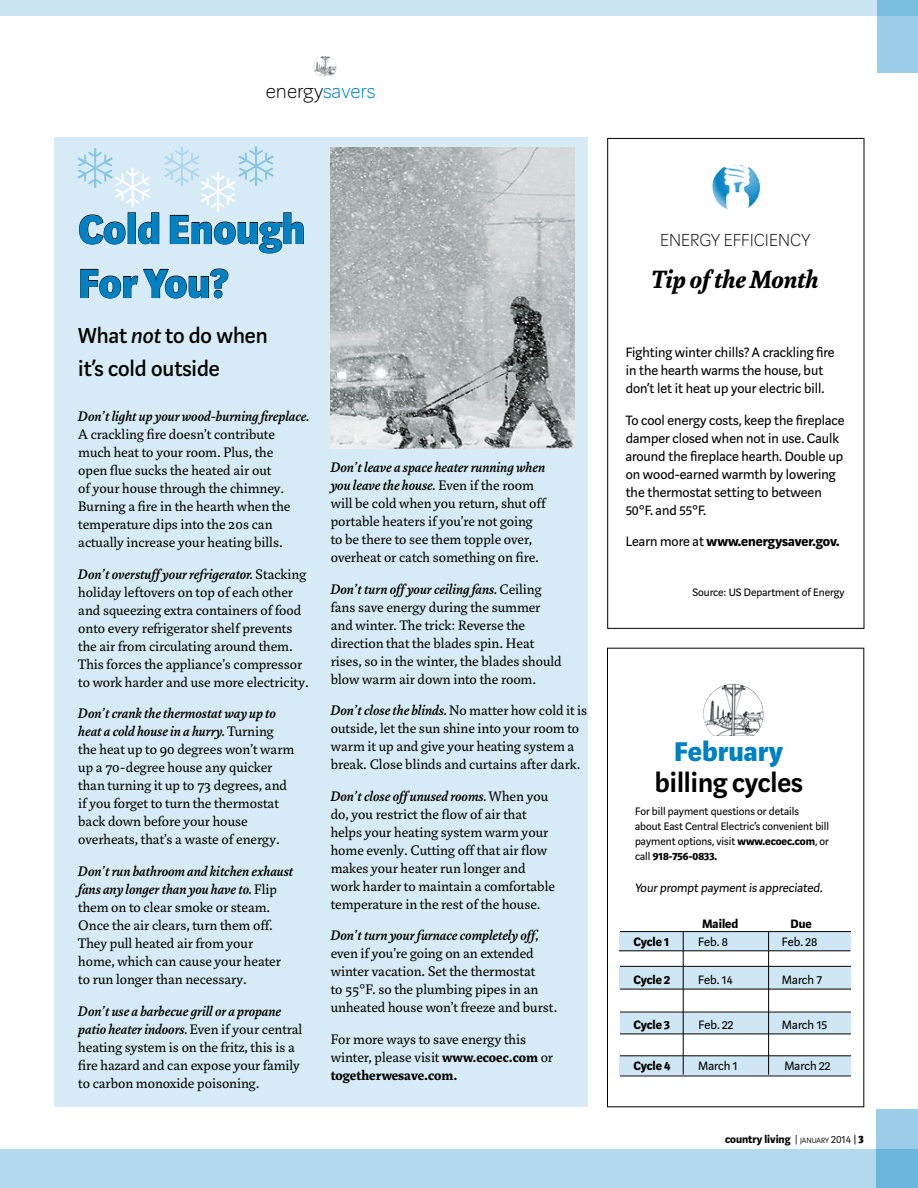
<style>
.page{position:relative;width:918px;height:1188px;background:#fff}
.page>*{position:absolute;margin:0;border:0;box-sizing:border-box;transform-origin:0 0}
.t1{font:57px "Zapf Dingbats ITC";color:#87c4e3}
.t2{font:800 45px/54px "Marat Sans";color:#0081c3}
.t3{font:600 30px "Marat Sans";color:#000}
.t4{font:800 30px "Marat Sans";color:#0081c3}
.t5{font:italic 700 27px "Marat Pro";color:#000}
.t6{font:500 24px/33px "Marat Sans";color:#000}
.t7{font:100 22.5px "Marat Sans";color:#000}
.t8{font:100 19.35px "Marat Sans";letter-spacing:.005em;color:#000}
.t9{font:15px/18px "Marat Pro";color:#000}
.t10{font:15px/18px "Marat Sans";color:#000}
.t11{font:italic 500 15px "Marat Pro";color:#000}
.t12{font:700 15px "Marat Sans";color:#000}
.t13{font:13.5px "Marat Sans";color:#000}
.t14{font:700 13.5px "Marat Sans";color:#000}
.t15{font:12px/15px "Marat Sans";color:#000}
.t16{font:700 12px "Marat Sans";color:#000}
.s1{color:#0081c3}
.s2{color:#fff}
.s3{color:#add7ec}
.s4{font-style:italic}
.s5{font-weight:500;font-style:italic}
.s6{font-weight:700}
.s7{font-weight:400}
.s8{font-weight:300}
.s9{font-weight:300;font-size:8.4px}
.s10{font-weight:900}
</style>
<div class="page">
<div style="left:54px;top:137px;width:533px;height:970px;background:#d6ebf5"></div>
<img style="left:331px;top:147px;width:244px;height:302px">
<div style="left:0;top:1150px;width:918px;height:38px;background:#b3d9ed"></div>
<img style="left:703px;top:684px;width:61px;height:52px">
<div style="left:619px;top:1056px;width:232px;height:19px;background:#cfe7f4"></div>
<div style="left:620px;top:1013px;width:230px;height:21px;background:#cfe7f4"></div>
<div style="left:619px;top:967px;width:232px;height:22px;background:#cfe7f4"></div>
<div style="left:619px;top:932px;width:232px;height:18px;background:#cfe7f4"></div>
<hr style="left:620px;top:931px;width:231px;height:1px;background:#000">
<hr style="left:620px;top:966px;width:231px;height:1px;background:#000">
<hr style="left:620px;top:989px;width:231px;height:1px;background:#000">
<hr style="left:620px;top:1012px;width:231px;height:1px;background:#000">
<hr style="left:620px;top:1034px;width:231px;height:1px;background:#000">
<hr style="left:620px;top:1056px;width:231px;height:1px;background:#000">
<hr style="left:620px;top:1076px;width:231px;height:1px;background:#000">
<hr style="left:683px;top:932px;width:1px;height:143px;background:#000">
<hr style="left:768px;top:931px;width:1px;height:144px;background:#000">
<img style="left:314px;top:56px;width:23px;height:20px">
<svg style="left:877px;top:1109px;width:41px;height:79px;background:#83c1e1"></svg>
<div style="left:0;top:0;width:918px;height:16px;background:#cce5f3"></div>
<svg style="left:877px;top:0;width:41px;height:73px;background:#93c9e5"></svg>
<div style="left:607px;top:648px;width:257px;height:459px;border:1px solid #000"></div>
<hr style="left:619px;top:950px;width:231px;height:1px;background:#000">
<div style="left:608px;top:138px;width:256px;height:491px;border:1px solid #000"></div>
<img style="left:712px;top:165px;width:48px;height:44px">
<svg style="left:79px;top:214px;width:47px;height:31px"></svg>
<div style="left:128px;top:212px;width:8px;height:32px;border:1px solid #000"></div>
<svg style="left:138px;top:212px;width:22px;height:33px"></svg>
<svg style="left:80px;top:268px;width:149px;height:31px"></svg>
<svg style="left:170px;top:212px;width:134px;height:42px"></svg>
<h3 class="t7" style="left:266px;top:80px;width:111px">energy<span class="s1">savers</span></h3>
<h1 class="t1" style="left:76px;top:140px;width:202px">❄<span class="s2">❄</span><span class="s3">❄</span> ❄</h1>
<h2 class="t2" style="left:78px;top:204px;width:228px">Cold Enough<br>For You?</h2>
<h3 class="t6" style="left:78px;top:319px;width:191px">What <span class="s4">not</span> to do when it’s cold outside</h3>
<p class="t11" style="left:78px;top:408px;width:233px">Don’t light up your wood-burning fireplace.</p>
<p class="t9" style="left:78px;top:426px;width:214px">A crackling fire doesn’t contribute much heat to your room. Plus, the open flue sucks the heated air out<br>of your house through the chimney.<br>Burning a fire in the hearth when the temperature dips into the 20s can actually increase your heating bills.</p>
<p class="t9" style="left:78px;top:565px;width:232px"><span class="s5">Don’t overstuff your refrigerator.</span> Stacking holiday leftovers on top of each other and squeezing extra containers of food onto every refrigerator shelf prevents the air from circulating around them.<br>This forces the appliance’s compressor to work harder and use more electricity.</p>
<p class="t9" style="left:78px;top:705px;width:218px"><span class="s5">Don’t crank the thermostat way up to heat a cold house in a hurry.</span> Turning the heat up to 90 degrees won’t warm up a 70-degree house any quicker than turning it up to 73 degrees, and if you forget to turn the thermostat back down before your house overheats, that’s a waste of energy.</p>
<p class="t9" style="left:78px;top:862px;width:217px"><span class="s5">Don’t run bathroom and kitchen exhaust fans any longer than you have to.</span> Flip them on to clear smoke or steam.<br>Once the air clears, turn them off.<br>They pull heated air from your home, which can cause your heater to run longer than necessary.</p>
<p class="t9" style="left:78px;top:1002px;width:226px"><span class="s5">Don’t use a barbecue grill or a propane patio heater indoors.</span> Even if your central heating system is on the fritz, this is a fire hazard and can expose your family to carbon monoxide poisoning.</p>
<p class="t9" style="left:331px;top:459px;width:217px"><span class="s5">Don’t leave a space heater running when you leave the house.</span> Even if the room will be cold when you return, shut off portable heaters if you’re not going to be there to see them topple over, overheat or catch something on fire.</p>
<p class="t9" style="left:331px;top:580px;width:233px"><span class="s5">Don’t turn off your ceiling fans.</span> Ceiling fans save energy during the summer and winter. The trick: Reverse the direction that the blades spin. Heat rises, so in the winter, the blades should blow warm air down into the room.</p>
<p class="t9" style="left:331px;top:702px;width:258px"><span class="s5">Don’t close the blinds.</span> No matter how cold it is outside, let the sun shine into your room to warm it up and give your heating system a break. Close blinds and curtains after dark.</p>
<p class="t9" style="left:331px;top:787px;width:226px"><span class="s5">Don’t close off unused rooms.</span> When you do, you restrict the flow of air that helps your heating system warm your home evenly. Cutting off that air flow makes your heater run longer and work harder to maintain a comfortable temperature in the rest of the house.</p>
<p class="t9" style="left:331px;top:927px;width:228px"><span class="s5">Don’t turn your furnace completely off</span>, even if you’re going on an extended winter vacation. Set the thermostat<br>to 55°F. so the plumbing pipes in an unheated house won’t freeze and burst.</p>
<p class="t9" style="left:331px;top:1030px;width:224px">For more ways to save energy this winter, please visit <span class="s6">www.ecoec.com</span> or <span class="s6">togetherwesave.com.</span></p>
<p class="t8" style="left:660px;top:231px;width:152px">energy efficiency</p>
<h3 class="t5" style="left:652px;top:264px;width:168px">Tip of the Month</h3>
<p class="t10" style="left:626px;top:344px;width:211px">Fighting winter chills? A crackling fire in the hearth warms the house, but don’t let it heat up your electric bill.</p>
<p class="t10" style="left:626px;top:411px;width:220px">To cool energy costs, keep the fireplace damper closed when not in use. Caulk around the fireplace hearth. Double up on wood-earned warmth by lowering the thermostat setting to between 50°F. and 55°F.</p>
<p class="t12" style="left:626px;top:534px;width:215px"><span class="s7">Learn more at</span> www.energysaver.gov.</p>
<p class="t15" style="left:692px;top:585px;width:154px">Source: US Department of Energy</p>
<h3 class="t4" style="left:674px;top:736px;width:110px">February</h3>
<h3 class="t3" style="left:655px;top:767px;width:149px">billing cycles</h3>
<p class="t15" style="left:635px;top:804px;width:196px">For bill payment questions or details<br>about East Central Electric’s convenient bill payment options, visit <span class="s6">www.ecoec.com</span>, or call <span class="s6">918-756-0833.</span></p>
<p class="t13" style="left:635px;top:880px;width:191px">Your prompt payment is appreciated.</p>
<p class="t14" style="left:702px;top:917px;width:38px">Mailed</p>
<p class="t14" style="left:791px;top:917px;width:23px">Due</p>
<p class="t14" style="left:633px;top:935px;width:37px">Cycle 1</p>
<p class="t13" style="left:698px;top:935px;width:31px">Feb. 8</p>
<p class="t13" style="left:782px;top:935px;width:37px">Feb. 28</p>
<p class="t14" style="left:633px;top:972px;width:38px">Cycle 2</p>
<p class="t13" style="left:698px;top:972px;width:36px">Feb. 14</p>
<p class="t13" style="left:782px;top:972px;width:42px">March 7</p>
<p class="t14" style="left:633px;top:1018px;width:38px">Cycle 3</p>
<p class="t13" style="left:699px;top:1018px;width:36px">Feb. 22</p>
<p class="t13" style="left:782px;top:1018px;width:47px">March 15</p>
<p class="t14" style="left:633px;top:1059px;width:39px">Cycle 4</p>
<p class="t13" style="left:698px;top:1059px;width:41px">March 1</p>
<p class="t13" style="left:784px;top:1059px;width:48px">March 22</p>
<p class="t16" style="left:725px;top:1133px;width:140px">country living <span class="s8">|</span> <span class="s9">january</span> <span class="s8">2014</span> <span class="s7">|</span> <span class="s10">3</span></p>
</div>
